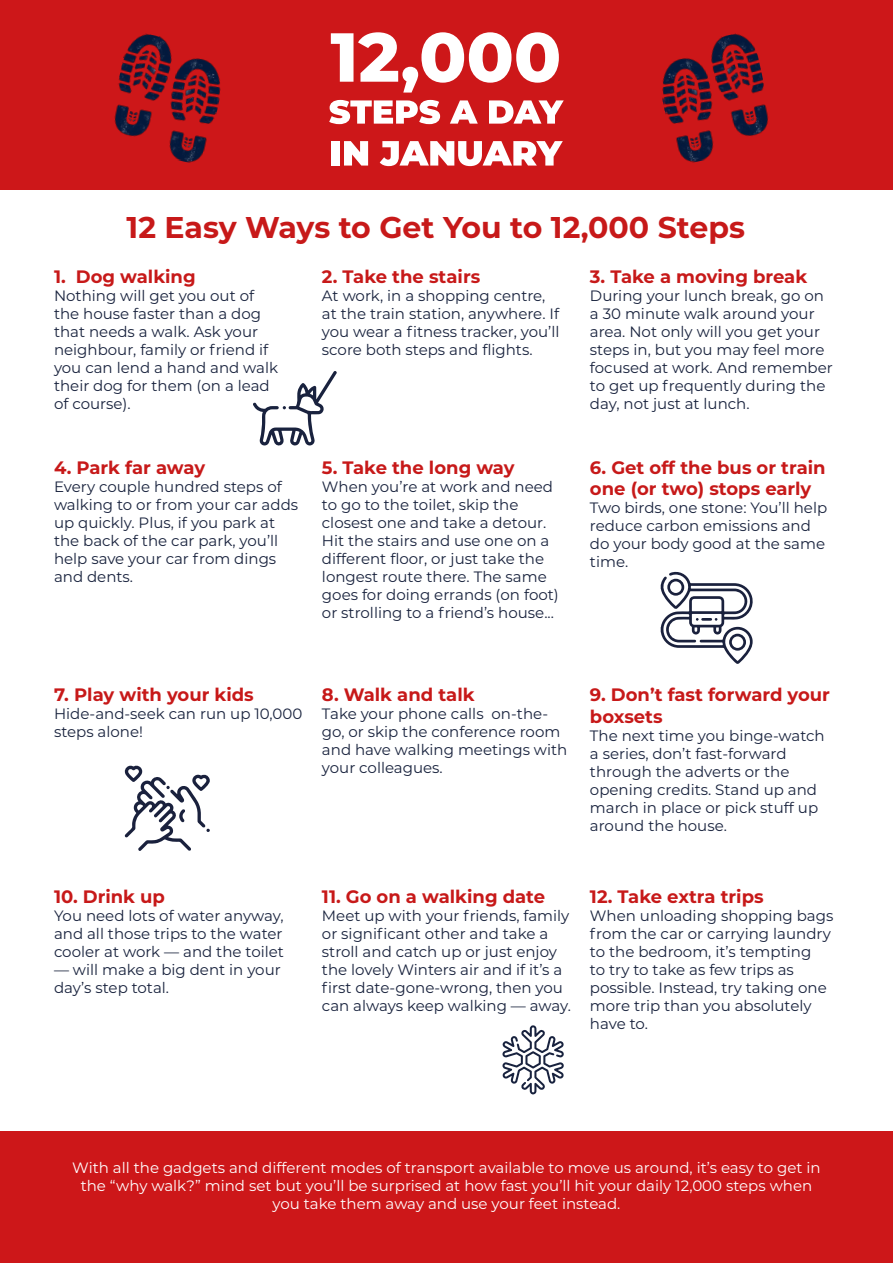
<style>
.page{position:relative;width:893px;height:1263px;background:#fff}
.page>*{position:absolute;margin:0;border:0;box-sizing:border-box;transform-origin:0 0}
.t1{font:700 30px "Montserrat";color:#c71919}
.t2{font:700 18px/21.6px "Montserrat";color:#c71919}
.t3{font:15px/18px "Montserrat";color:#18223d}
.t4{font:15px/18px "Montserrat";color:#fff;text-align:center}
</style>
<div class="page">
<div style="left:0;top:0;width:893px;height:189px;background:#cd1719"></div>
<div style="left:0;top:1132px;width:893px;height:131px;background:#cd1719"></div>
<svg style="left:331px;top:32px;width:228px;height:61px"></svg>
<svg style="left:329px;top:100px;width:111px;height:24px"></svg>
<svg style="left:450px;top:100px;width:28px;height:24px"></svg>
<svg style="left:489px;top:100px;width:75px;height:24px"></svg>
<div style="left:332px;top:141px;width:8px;height:25px;background:#fff"></div>
<svg style="left:344px;top:141px;width:24px;height:25px"></svg>
<svg style="left:380px;top:141px;width:183px;height:25px"></svg>
<img style="left:114px;top:33px;width:107px;height:130px">
<img style="left:662px;top:33px;width:107px;height:130px">
<svg style="left:253px;top:371px;width:84px;height:75px"></svg>
<svg style="left:661px;top:571px;width:92px;height:93px"></svg>
<svg style="left:124px;top:766px;width:86px;height:85px"></svg>
<svg style="left:502px;top:1025px;width:62px;height:69px"></svg>
<h1 class="t1" style="left:127px;top:206px;width:620px">12 Easy Ways to Get You to 12,000 Steps</h1>
<p class="t2" style="left:54px;top:265px;width:143px">1. Dog walking</p>
<p class="t3" style="left:54px;top:287px;width:226px">Nothing will get you out of the house faster than a dog that needs a walk. Ask your neighbour, family or friend if you can lend a hand and walk their dog for them (on a lead of course).</p>
<p class="t2" style="left:54px;top:456px;width:153px">4. Park far away</p>
<p class="t3" style="left:54px;top:477px;width:246px">Every couple hundred steps of walking to or from your car adds up quickly. Plus, if you park at the back of the car park, you’ll help save your car from dings and dents.</p>
<p class="t2" style="left:322px;top:265px;width:160px">2. Take the stairs</p>
<p class="t3" style="left:322px;top:287px;width:239px">At work, in a shopping centre, at the train station, anywhere. If you wear a fitness tracker, you’ll score both steps and flights.</p>
<p class="t2" style="left:322px;top:456px;width:194px">5. Take the long way</p>
<p class="t3" style="left:322px;top:477px;width:238px">When you’re at work and need to go to the toilet, skip the closest one and take a detour.<br>Hit the stairs and use one on a different floor, or just take the longest route there. The same goes for doing errands (on foot) or strolling to a friend’s house...</p>
<p class="t2" style="left:590px;top:265px;width:219px">3. Take a moving break</p>
<p class="t3" style="left:590px;top:287px;width:244px">During your lunch break, go on a 30 minute walk around your area. Not only will you get your steps in, but you may feel more focused at work. And remember to get up frequently during the day, not just at lunch.</p>
<p class="t2" style="left:590px;top:456px;width:237px">6. Get off the bus or train one (or two) stops early</p>
<p class="t3" style="left:590px;top:499px;width:239px">Two birds, one stone: You’ll help reduce carbon emissions and do your body good at the same time.</p>
<p class="t2" style="left:54px;top:683px;width:201px">7. Play with your kids</p>
<p class="t3" style="left:54px;top:704px;width:250px">Hide-and-seek can run up 10,000 steps alone!</p>
<p class="t2" style="left:322px;top:683px;width:154px">8. Walk and talk</p>
<p class="t3" style="left:322px;top:704px;width:247px">Take your phone calls on-the&shy;go, or skip the conference room and have walking meetings with your colleagues.</p>
<p class="t2" style="left:590px;top:683px;width:242px">9. Don’t fast forward your boxsets</p>
<p class="t3" style="left:590px;top:726px;width:236px">The next time you binge-watch a series, don’t fast-forward through the adverts or the opening credits. Stand up and march in place or pick stuff up around the house.</p>
<p class="t2" style="left:54px;top:885px;width:113px">10. Drink up</p>
<p class="t3" style="left:54px;top:906px;width:231px;text-align:justify">You need lots of water anyway, and all those trips to the water cooler at work — and the toilet</p>
<p class="t3" style="left:54px;top:960px;width:228px">— will make a big dent in your day’s step total.</p>
<p class="t2" style="left:322px;top:885px;width:225px">11. Go on a walking date</p>
<p class="t3" style="left:322px;top:906px;width:250px">Meet up with your friends, family or significant other and take a stroll and catch up or just enjoy the lovely Winters air and if it’s a first date-gone-wrong, then you can always keep walking — away.</p>
<p class="t2" style="left:590px;top:885px;width:175px">12. Take extra trips</p>
<p class="t3" style="left:590px;top:906px;width:245px">When unloading shopping bags from the car or carrying laundry to the bedroom, it’s tempting<br>to try to take as few trips as possible. Instead, try taking one more trip than you absolutely have to.</p>
<p class="t4" style="left:72px;top:1158px;width:750px">With all the gadgets and different modes of transport available to move us around, it’s easy to get in the “why walk?” mind set but you’ll be surprised at how fast you’ll hit your daily 12,000 steps when you take them away and use your feet instead.</p>
</div>
